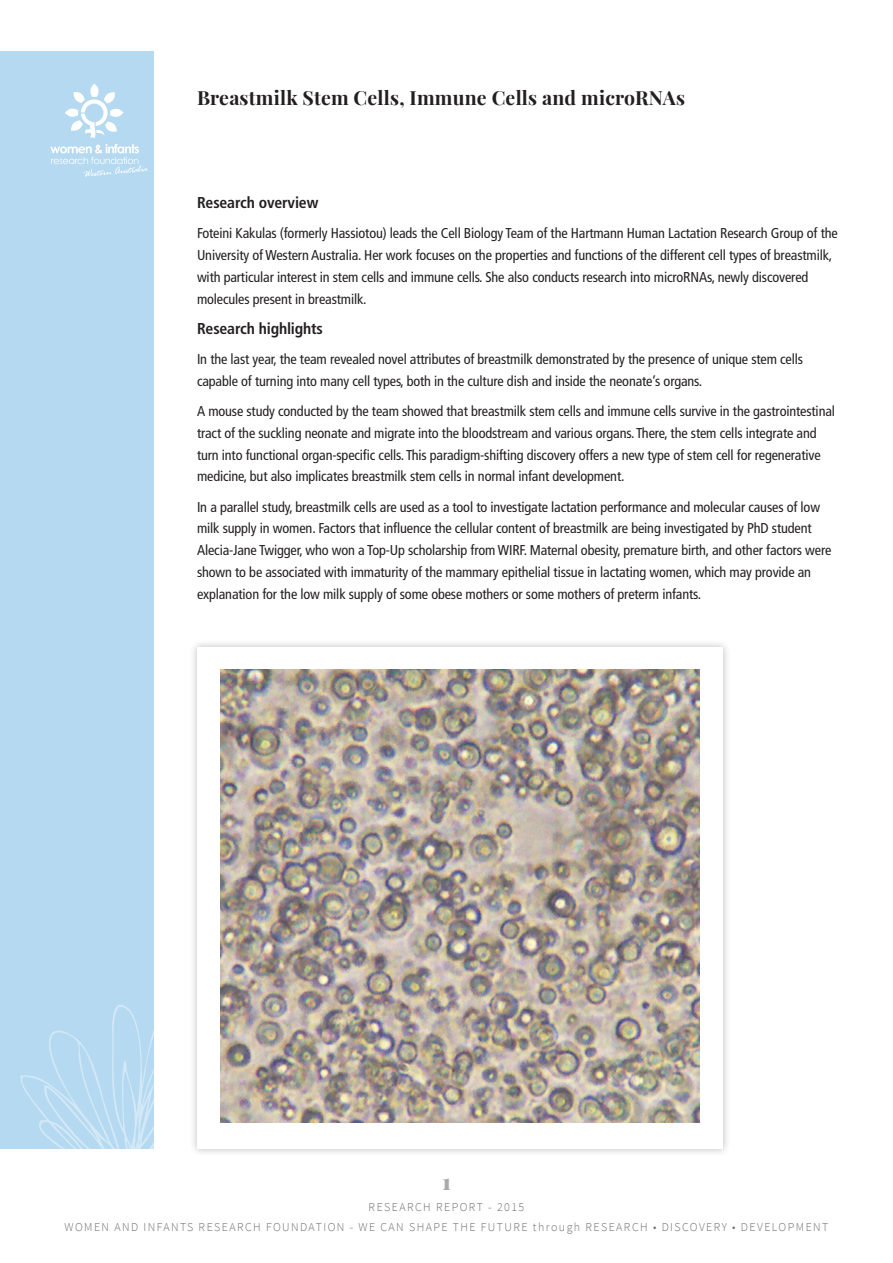
<style>
.page{position:relative;width:893px;height:1263px;background:#fff}
.page>*{position:absolute;margin:0;border:0;box-sizing:border-box;transform-origin:0 0}
.t1{font:900 22.5px "Playfair Display";color:#a7a9ac}
.t2{font:700 19.5px "Playfair Display";letter-spacing:.01em;color:#231f20}
.t3{font:700 condensed 15.75px "Frutiger";letter-spacing:-.01em;color:#231f20}
.t4{font:condensed 14.25px/21.8px "Frutiger";letter-spacing:-.01em;color:#231f20}
.t5{font:300 12px/20.4px "Source Sans Pro";letter-spacing:.12em;color:#6d6e71;text-align:center}
</style>
<div class="page">
<div style="left:0;top:51px;width:153px;height:1098px;background:#b5d9f1"></div>
<svg style="left:20px;top:1005px;width:133px;height:144px"></svg>
<svg style="left:50px;top:144px;width:98px;height:33px"></svg>
<svg style="left:65px;top:84px;width:59px;height:54px"></svg>
<div style="left:189px;top:639px;width:542px;height:518px;background:#231f20;opacity:.3"></div>
<div style="left:197px;top:647px;width:526px;height:502px;background:#fff"></div>
<img style="left:220px;top:670px;width:480px;height:453px">
<p class="t2" style="left:197px;top:85px;width:489px">Breastmilk Stem Cells, Immune Cells and microRNAs</p>
<p class="t3" style="left:197px;top:193px;width:123px">Research overview</p>
<p class="t4" style="left:197px;top:223px;width:642px">Foteini Kakulas (formerly Hassiotou) leads the Cell Biology Team of the Hartmann Human Lactation Research Group of the University of Western Australia. Her work focuses on the properties and functions of the different cell types of breastmilk, with particular interest in stem cells and immune cells. She also conducts research into microRNAs, newly discovered molecules present in breastmilk.</p>
<p class="t3" style="left:197px;top:319px;width:128px">Research highlights</p>
<p class="t4" style="left:197px;top:348px;width:608px">In the last year, the team revealed novel attributes of breastmilk demonstrated by the presence of unique stem cells capable of turning into many cell types, both in the culture dish and inside the neonate’s organs.</p>
<p class="t4" style="left:197px;top:400px;width:639px">A mouse study conducted by the team showed that breastmilk stem cells and immune cells survive in the gastrointestinal tract of the suckling neonate and migrate into the bloodstream and various organs. There, the stem cells integrate and turn into functional organ-specific cells. This paradigm-shifting discovery offers a new type of stem cell for regenerative medicine, but also implicates breastmilk stem cells in normal infant development.</p>
<p class="t4" style="left:197px;top:496px;width:636px">In a parallel study, breastmilk cells are used as a tool to investigate lactation performance and molecular causes of low milk supply in women. Factors that influence the cellular content of breastmilk are being investigated by PhD student Alecia-Jane Twigger, who won a Top-Up scholarship from WIRF. Maternal obesity, premature birth, and other factors were shown to be associated with immaturity of the mammary epithelial tissue in lactating women, which may provide an explanation for the low milk supply of some obese mothers or some mothers of preterm infants.</p>
<p class="t1" style="left:442px;top:1166px;width:10px">1</p>
<p class="t5" style="left:65px;top:1197px;width:765px">RESEARCH REPORT - 2015<br>WOMEN AND INFANTS RESEARCH FOUNDATION - WE CAN SHAPE THE FUTURE through RESEARCH • DISCOVERY • DEVELOPMENT</p>
</div>
